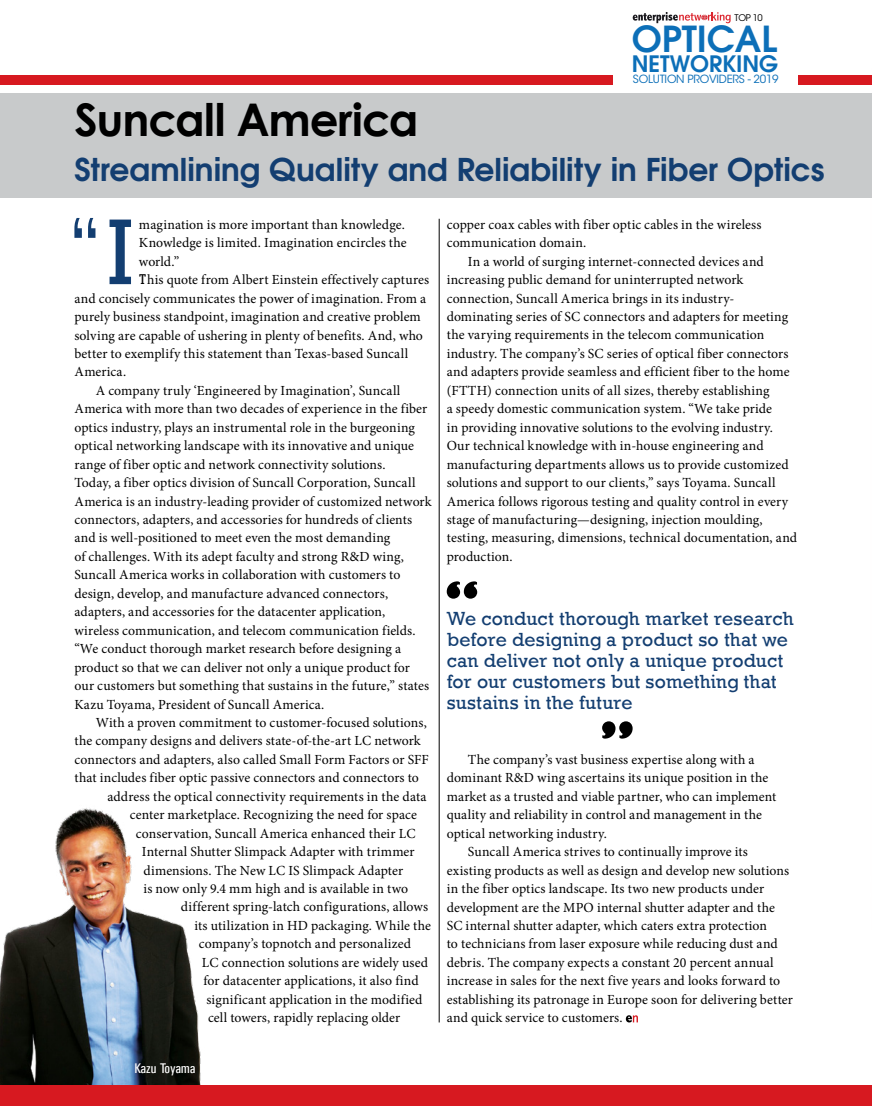
<style>
.page{position:relative;width:872px;height:1106px;background:#fff}
.page>*{position:absolute;margin:0;border:0;box-sizing:border-box;transform-origin:0 0}
.t1{font:700 90.45px "Alexandria FLF";color:#133e71}
.t2{font:700 45px "Century Gothic";letter-spacing:-.02em;color:#000}
.t3{font:600 36px "Avant Garde";color:#0c6fb8}
.t4{font:700 31.2px "Te X Gyre Adventor";color:#133e71}
.t5{font:600 22.65px "Avant Garde";color:#0c6fb8}
.t6{font:19.5px/21px "Providence";letter-spacing:.005em;color:#133e71}
.t7{font:14.1px "Univers Condensed";letter-spacing:-.01em;color:#fff}
.t8{font:13.95px "Minion Pro";letter-spacing:.005em;color:#000}
.t9{font:11.25px "ITC Avant Garde Std";letter-spacing:-.02em;color:#0c6fb8}
.t10{font:9.15px "ITC Avant Garde Std";color:#000}
.s1{font-family:"Alexandria FLF";font-weight:700;font-size:13.65px}
</style>
<div class="page">
<img style="left:0;top:808px;width:201px;height:277px">
<div style="left:0;top:94px;width:871px;height:104px;background:#c8cacb"></div>
<div style="left:0;top:75px;width:872px;height:9px;background:#d71920"></div>
<div style="left:0;top:1085px;width:872px;height:21px;background:#d71920"></div>
<hr style="left:439px;top:219px;width:1px;height:803px;background:#000">
<svg style="left:626px;top:1015px;width:12px;height:7px"></svg>
<svg style="left:447px;top:581px;width:30px;height:17px"></svg>
<svg style="left:602px;top:721px;width:30px;height:17px"></svg>
<hr style="left:870px;top:60px;width:2px;height:875px;background:#fffbe3">
<div style="left:613px;top:11px;width:185px;height:76px;background:#fff"></div>
<svg style="left:632px;top:12px;width:98px;height:11px"></svg>
<p class="t10" style="left:734px;top:13px;width:30px">TOP 10</p>
<p class="t3" style="left:632px;top:15px;width:147px">OPTICAL</p>
<p class="t5" style="left:632px;top:49px;width:148px">NETWORKING</p>
<p class="t9" style="left:633px;top:72px;width:147px">SOLUTION PROVIDERS - 2019</p>
<p class="t2" style="left:74px;top:86px;width:346px">Suncall America</p>
<p class="t4" style="left:74px;top:142px;width:751px">Streamlining Quality and Reliability in Fiber Optics</p>
<p class="t8" style="left:447px;top:215px;width:316px">copper coax cables with fiber optic cables in the wireless</p>
<p class="t8" style="left:447px;top:233px;width:141px">communication domain.</p>
<p class="t8" style="left:468px;top:252px;width:297px">In a world of surging internet-connected devices and</p>
<p class="t8" style="left:447px;top:270px;width:298px">increasing public demand for uninterrupted network</p>
<p class="t8" style="left:447px;top:289px;width:289px">connection, Suncall America brings in its industry-</p>
<p class="t8" style="left:447px;top:307px;width:343px">dominating series of SC connectors and adapters for meeting</p>
<p class="t8" style="left:447px;top:326px;width:319px">the varying requirements in the telecom communication</p>
<p class="t8" style="left:447px;top:344px;width:343px">industry. The company’s SC series of optical fiber connectors</p>
<p class="t8" style="left:447px;top:362px;width:344px">and adapters provide seamless and efficient fiber to the home</p>
<p class="t8" style="left:447px;top:381px;width:324px">(FTTH) connection units of all sizes, thereby establishing</p>
<p class="t8" style="left:447px;top:399px;width:327px">a speedy domestic communication system. “We take pride</p>
<p class="t8" style="left:447px;top:418px;width:328px">in providing innovative solutions to the evolving industry.</p>
<p class="t8" style="left:447px;top:436px;width:318px">Our technical knowledge with in-house engineering and</p>
<p class="t8" style="left:447px;top:455px;width:343px">manufacturing departments allows us to provide customized</p>
<p class="t8" style="left:447px;top:473px;width:330px">solutions and support to our clients,” says Toyama. Suncall</p>
<p class="t8" style="left:447px;top:492px;width:343px">America follows rigorous testing and quality control in every</p>
<p class="t8" style="left:447px;top:510px;width:317px">stage of manufacturing—designing, injection moulding,</p>
<p class="t8" style="left:447px;top:528px;width:352px">testing, measuring, dimensions, technical documentation, and</p>
<p class="t8" style="left:447px;top:547px;width:67px">production.</p>
<p class="t1" style="left:69px;top:205px;width:68px">“I</p>
<p class="t8" style="left:139px;top:215px;width:267px">magination is more important than knowledge.</p>
<p class="t8" style="left:139px;top:233px;width:269px">Knowledge is limited. Imagination encircles the</p>
<p class="t8" style="left:139px;top:252px;width:42px">world.”</p>
<p class="t8" style="left:139px;top:270px;width:292px"><span class="s1">T</span>his quote from Albert Einstein effectively captures</p>
<p class="t8" style="left:74px;top:289px;width:353px">and concisely communicates the power of imagination. From a</p>
<p class="t8" style="left:74px;top:307px;width:348px">purely business standpoint, imagination and creative problem</p>
<p class="t8" style="left:74px;top:326px;width:350px">solving are capable of ushering in plenty of benefits. And, who</p>
<p class="t8" style="left:74px;top:344px;width:335px">better to exemplify this statement than Texas-based Suncall</p>
<p class="t8" style="left:74px;top:362px;width:53px">America.</p>
<p class="t8" style="left:96px;top:381px;width:306px">A company truly ‘Engineered by Imagination’, Suncall</p>
<p class="t8" style="left:74px;top:399px;width:354px">America with more than two decades of experience in the fiber</p>
<p class="t8" style="left:74px;top:418px;width:342px">optics industry, plays an instrumental role in the burgeoning</p>
<p class="t8" style="left:74px;top:436px;width:341px">optical networking landscape with its innovative and unique</p>
<p class="t8" style="left:74px;top:455px;width:313px">range of fiber optic and network connectivity solutions.</p>
<p class="t8" style="left:74px;top:473px;width:343px">Today, a fiber optics division of Suncall Corporation, Suncall</p>
<p class="t8" style="left:74px;top:492px;width:358px">America is an industry-leading provider of customized network</p>
<p class="t8" style="left:74px;top:510px;width:339px">connectors, adapters, and accessories for hundreds of clients</p>
<p class="t8" style="left:74px;top:528px;width:317px">and is well-positioned to meet even the most demanding</p>
<p class="t8" style="left:74px;top:547px;width:331px">of challenges. With its adept faculty and strong R&amp;D wing,</p>
<p class="t8" style="left:74px;top:565px;width:327px">Suncall America works in collaboration with customers to</p>
<p class="t8" style="left:74px;top:584px;width:315px">design, develop, and manufacture advanced connectors,</p>
<p class="t8" style="left:74px;top:602px;width:312px">adapters, and accessories for the datacenter application,</p>
<p class="t8" style="left:74px;top:621px;width:343px">wireless communication, and telecom communication fields.</p>
<p class="t8" style="left:74px;top:639px;width:328px">“We conduct thorough market research before designing a</p>
<p class="t8" style="left:74px;top:658px;width:337px">product so that we can deliver not only a unique product for</p>
<p class="t8" style="left:74px;top:676px;width:356px">our customers but something that sustains in the future,” states</p>
<p class="t8" style="left:74px;top:694px;width:251px">Kazu Toyama, President of Suncall America.</p>
<p class="t8" style="left:96px;top:713px;width:333px">With a proven commitment to customer-focused solutions,</p>
<p class="t8" style="left:74px;top:731px;width:348px">the company designs and delivers state-of-the-art LC network</p>
<p class="t8" style="left:74px;top:750px;width:356px">connectors and adapters, also called Small Form Factors or SFF</p>
<p class="t8" style="left:74px;top:768px;width:346px">that includes fiber optic passive connectors and connectors to</p>
<p class="t8" style="left:107px;top:787px;width:320px">address the optical connectivity requirements in the data</p>
<p class="t8" style="left:130px;top:805px;width:288px">center marketplace. Recognizing the need for space</p>
<p class="t8" style="left:136px;top:824px;width:281px">conservation, Suncall America enhanced their LC</p>
<p class="t8" style="left:142px;top:842px;width:274px">Internal Shutter Slimpack Adapter with trimmer</p>
<p class="t8" style="left:143px;top:860px;width:261px">dimensions. The New LC IS Slimpack Adapter</p>
<p class="t8" style="left:143px;top:879px;width:266px">is now only 9.4 mm high and is available in two</p>
<p class="t8" style="left:181px;top:897px;width:249px">different spring-latch configurations, allows</p>
<p class="t8" style="left:194px;top:916px;width:238px">its utilization in HD packaging. While the</p>
<p class="t8" style="left:199px;top:934px;width:214px">company’s topnotch and personalized</p>
<p class="t8" style="left:202px;top:953px;width:228px">LC connection solutions are widely used</p>
<p class="t8" style="left:203px;top:971px;width:217px">for datacenter applications, it also find</p>
<p class="t8" style="left:206px;top:990px;width:217px">significant application in the modified</p>
<p class="t8" style="left:208px;top:1008px;width:194px">cell towers, rapidly replacing older</p>
<p class="t7" style="left:134px;top:1059px;width:63px">Kazu Toyama</p>
<p class="t6" style="left:447px;top:609px;width:348px">We conduct thorough market research before designing a product so that we can deliver not only a unique product for our customers but something that sustains in the future</p>
<p class="t8" style="left:468px;top:750px;width:288px">The company’s vast business expertise along with a</p>
<p class="t8" style="left:447px;top:768px;width:323px">dominant R&amp;D wing ascertains its unique position in the</p>
<p class="t8" style="left:447px;top:787px;width:331px">market as a trusted and viable partner, who can implement</p>
<p class="t8" style="left:447px;top:805px;width:317px">quality and reliability in control and management in the</p>
<p class="t8" style="left:447px;top:824px;width:162px">optical networking industry.</p>
<p class="t8" style="left:468px;top:842px;width:281px">Suncall America strives to continually improve its</p>
<p class="t8" style="left:447px;top:860px;width:344px">existing products as well as design and develop new solutions</p>
<p class="t8" style="left:447px;top:879px;width:319px">in the fiber optics landscape. Its two new products under</p>
<p class="t8" style="left:447px;top:897px;width:329px">development are the MPO internal shutter adapter and the</p>
<p class="t8" style="left:447px;top:916px;width:322px">SC internal shutter adapter, which caters extra protection</p>
<p class="t8" style="left:447px;top:934px;width:332px">to technicians from laser exposure while reducing dust and</p>
<p class="t8" style="left:447px;top:953px;width:328px">debris. The company expects a constant 20 percent annual</p>
<p class="t8" style="left:447px;top:971px;width:335px">increase in sales for the next five years and looks forward to</p>
<p class="t8" style="left:447px;top:990px;width:348px">establishing its patronage in Europe soon for delivering better</p>
<p class="t8" style="left:447px;top:1008px;width:177px">and quick service to customers.</p>
</div>
